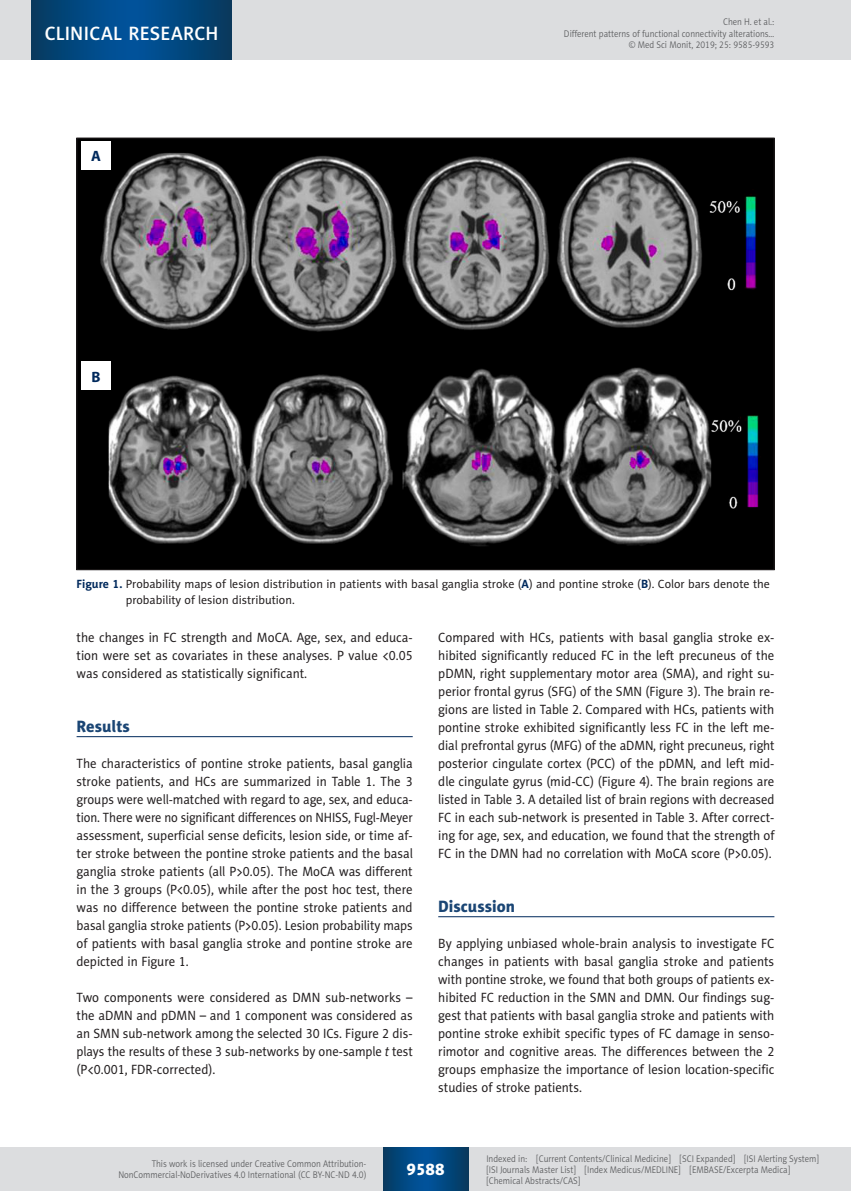
<style>
.page{position:relative;width:851px;height:1191px;background:#fff}
.page>*{position:absolute;margin:0;border:0;box-sizing:border-box;transform-origin:0 0}
.t1{font:19.5px "Naomi Sans EFN Medium";letter-spacing:.015em;color:#fff}
.MSM_Headline_1{font:16.5px "Naomi Sans EFN Heavy";color:#1a4574}
.t2{font:16.5px "Naomi Sans EFN Heavy";color:#fff}
.t3{font:700 15px "Myriad Pro";color:#00295c}
.MSM_Body{font:13.5px/18px "Naomi Sans EFN";color:#231f20;text-align:justify;scale:.95 1}
.MSM_Rycina_tytul{font:12px/15.8px "Naomi Sans EFN";color:#231f20}
.t4{font:9.75px/11.2px "Naomi Sans EFN Light";color:#57585a;text-align:right;scale:.9 1}
.s1{font-weight:700;color:#00295c}
.s2{font-style:italic}
</style>
<div class="page">
<hr style="left:77px;top:736px;width:335px;height:1px;background:#00295c">
<hr style="left:438px;top:916px;width:336px;height:1px;background:#00295c">
<img style="left:79px;top:140px;width:693px;height:428px">
<div style="left:81px;top:142px;width:30px;height:28px;background:#fff"></div>
<div style="left:81px;top:362px;width:30px;height:28px;background:#fff"></div>
<div style="left:0;top:1148px;width:850px;height:43px;background:#dcdddf"></div>
<svg style="left:383px;top:1147px;width:85px;height:43px;background:#02477e"></svg>
<div style="left:0;top:0;width:850px;height:60px;background:#dcdddf"></div>
<hr style="left:850px;top:0;width:1px;height:60px;background:#dcdddf">
<svg style="left:32px;top:0;width:200px;height:60px;background:#02477e"></svg>
<h1 class="t1" style="left:45px;top:22px;width:175px">CLINICAL RESEARCH</h1>
<p class="t3" style="left:91px;top:147px;width:11px">A</p>
<p class="t3" style="left:91px;top:367px;width:11px">B</p>
<p class="t4" style="left:564px;top:16px;width:235px">Chen H. et al.:<br>Different patterns of functional connectivity alterations… © Med Sci Monit, 2019; 25: 9585-9593</p>
<p class="MSM_Rycina_tytul" style="left:126px;top:576px;width:645px;text-indent:-49px"><span class="s1">Figure 1.</span> Probability maps of lesion distribution in patients with basal ganglia stroke (<span class="s1">A</span>) and pontine stroke (<span class="s1">B</span>). Color bars denote the probability of lesion distribution.</p>
<p class="MSM_Body" style="left:77px;top:628px;width:355px">the changes in FC strength and MoCA. Age, sex, and educa&shy;tion were set as covariates in these analyses. P value &lt;0.05 was considered as statistically significant.</p>
<p class="MSM_Headline_1" style="left:77px;top:716px;width:55px">Results</p>
<p class="MSM_Body" style="left:77px;top:754px;width:355px">The characteristics of pontine stroke patients, basal ganglia stroke patients, and HCs are summarized in Table 1. The 3 groups were well-matched with regard to age, sex, and educa&shy;tion. There were no significant differences on NHISS, Fugl-Meyer assessment, superficial sense deficits, lesion side, or time af&shy;ter stroke between the pontine stroke patients and the basal ganglia stroke patients (all P&gt;0.05). The MoCA was different in the 3 groups (P&lt;0.05), while after the post hoc test, there was no difference between the pontine stroke patients and basal ganglia stroke patients (P&gt;0.05). Lesion probability maps of patients with basal ganglia stroke and pontine stroke are depicted in Figure 1.</p>
<p class="MSM_Body" style="left:77px;top:988px;width:355px">Two components were considered as DMN sub-networks – the aDMN and pDMN – and 1 component was considered as an SMN sub-network among the selected 30 ICs. Figure 2 dis&shy;plays the results of these 3 sub-networks by one-sample <span class="s2">t</span> test (P&lt;0.001, FDR-corrected).</p>
<p class="MSM_Body" style="left:438px;top:628px;width:355px">Compared with HCs, patients with basal ganglia stroke ex&shy;hibited significantly reduced FC in the left precuneus of the pDMN, right supplementary motor area (SMA), and right su&shy;perior frontal gyrus (SFG) of the SMN (Figure 3). The brain re&shy;gions are listed in Table 2. Compared with HCs, patients with pontine stroke exhibited significantly less FC in the left me&shy;dial prefrontal gyrus (MFG) of the aDMN, right precuneus, right posterior cingulate cortex (PCC) of the pDMN, and left mid&shy;dle cingulate gyrus (mid-CC) (Figure 4). The brain regions are listed in Table 3. A detailed list of brain regions with decreased FC in each sub-network is presented in Table 3. After correct&shy;ing for age, sex, and education, we found that the strength of FC in the DMN had no correlation with MoCA score (P&gt;0.05).</p>
<p class="MSM_Headline_1" style="left:438px;top:896px;width:78px">Discussion</p>
<p class="MSM_Body" style="left:438px;top:934px;width:355px">By applying unbiased whole-brain analysis to investigate FC changes in patients with basal ganglia stroke and patients with pontine stroke, we found that both groups of patients ex&shy;hibited FC reduction in the SMN and DMN. Our findings sug&shy;gest that patients with basal ganglia stroke and patients with pontine stroke exhibit specific types of FC damage in senso&shy;rimotor and cognitive areas. The differences between the 2 groups emphasize the importance of lesion location-specific studies of stroke patients.</p>
<p class="t4" style="left:118px;top:1158px;width:277px">This work is licensed under Creative Common Attribution-<br>NonCommercial-NoDerivatives 4.0 International (CC BY-NC-ND 4.0)</p>
<p class="t2" style="left:406px;top:1159px;width:40px">9588</p>
<p class="t4" style="left:486px;top:1152px;width:371px;text-align:left">Indexed in: [Current Contents/Clinical Medicine] [SCI Expanded] [ISI Alerting System] [ISI Journals Master List] [Index Medicus/MEDLINE] [EMBASE/Excerpta Medica] [Chemical Abstracts/CAS]</p>
</div>
